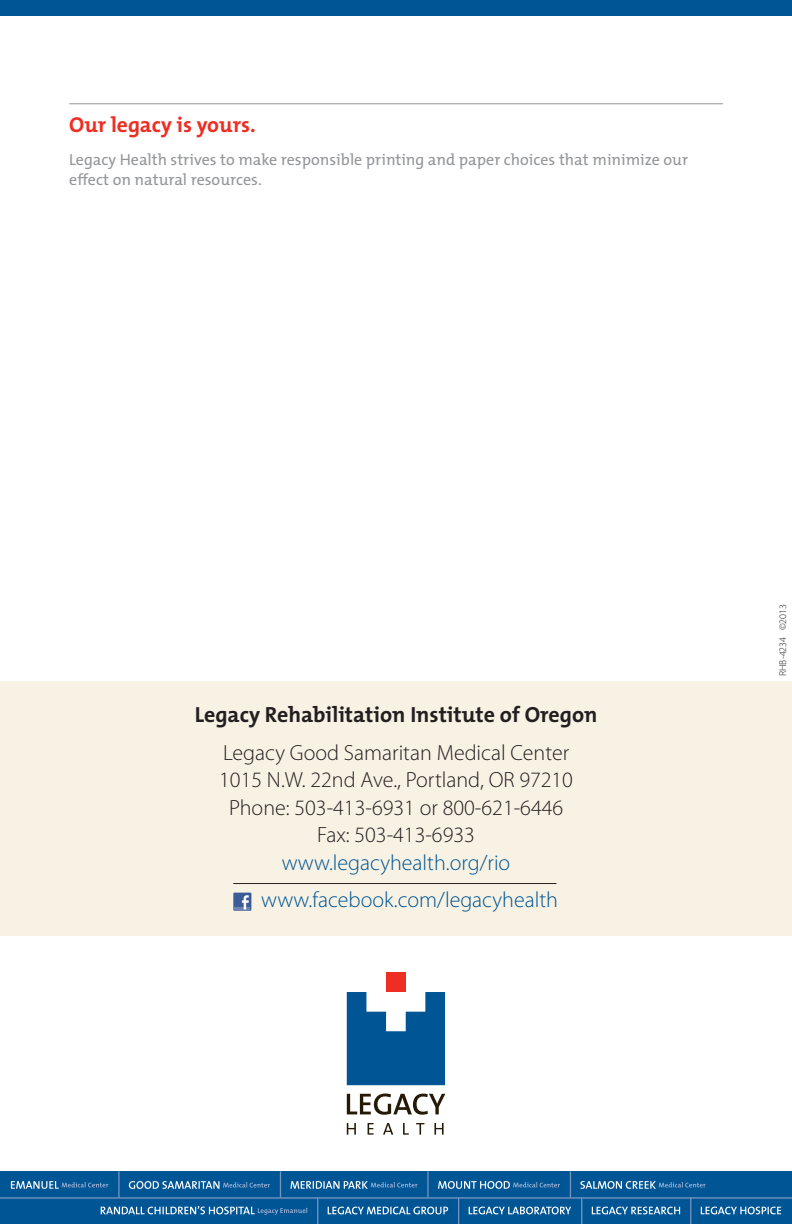
<style>
.page{position:relative;width:792px;height:1224px;background:#fff}
.page>*{position:absolute;margin:0;border:0;box-sizing:border-box;transform-origin:0 0}
.Phone{font:300 22px/27.6px "Myriad Pro";color:#231f20;text-align:center}
.top{font:700 22px "The Mix";color:#231f20}
._1__LEAVE_AS_IS_-_DO{font:300 22px "Myriad Pro";color:#005595}
.facebook_blue{font:300 22px "Myriad Pro";color:#005595}
.Consumer_BRO__5_5{font:700 21.6px "The Mix";color:#ee2e22}
.Consumer_BRO__5_5-2{font:16px/19.2px "The Mix";color:#939598}
.t1{font:300 10px "Myriad Pro";color:#231f20}
</style>
<div class="page">
<div style="left:0;top:681px;width:792px;height:255px;background:#f7f2e3"></div>
<div style="left:0;top:0;width:792px;height:16px;background:#005595"></div>
<svg style="left:347px;top:992px;width:98px;height:93px"></svg>
<div style="left:386px;top:972px;width:20px;height:20px;background:#ee2e22"></div>
<svg style="left:347px;top:1123px;width:9px;height:12px"></svg>
<svg style="left:368px;top:1123px;width:6px;height:12px"></svg>
<svg style="left:383px;top:1123px;width:10px;height:12px"></svg>
<svg style="left:403px;top:1123px;width:6px;height:12px"></svg>
<svg style="left:416px;top:1123px;width:8px;height:12px"></svg>
<svg style="left:434px;top:1123px;width:10px;height:12px"></svg>
<svg style="left:347px;top:1094px;width:98px;height:21px"></svg>
<div style="left:0;top:1171px;width:792px;height:53px;background:#005595"></div>
<hr style="left:0;top:1197px;width:792px;height:2px;background:#7393c1">
<hr style="left:118px;top:1171px;width:2px;height:27px;background:#7393c1">
<svg style="left:280px;top:1171px;width:1px;height:27px"></svg>
<svg style="left:458px;top:1199px;width:1px;height:25px"></svg>
<svg style="left:581px;top:1199px;width:1px;height:25px"></svg>
<svg style="left:690px;top:1199px;width:1px;height:25px"></svg>
<svg style="left:317px;top:1199px;width:1px;height:25px"></svg>
<hr style="left:427px;top:1171px;width:2px;height:27px;background:#7393c1">
<svg style="left:570px;top:1171px;width:1px;height:27px"></svg>
<svg style="left:11px;top:1181px;width:97px;height:8px"></svg>
<svg style="left:129px;top:1181px;width:141px;height:8px"></svg>
<svg style="left:290px;top:1181px;width:128px;height:8px"></svg>
<svg style="left:438px;top:1181px;width:122px;height:8px"></svg>
<svg style="left:580px;top:1181px;width:126px;height:8px"></svg>
<svg style="left:469px;top:1207px;width:102px;height:7px"></svg>
<svg style="left:328px;top:1207px;width:120px;height:7px"></svg>
<svg style="left:592px;top:1207px;width:88px;height:7px"></svg>
<svg style="left:701px;top:1207px;width:80px;height:7px"></svg>
<svg style="left:101px;top:1206px;width:206px;height:9px"></svg>
<hr style="left:69px;top:103px;width:654px;height:1px;background:#939598">
<hr style="left:233px;top:883px;width:323px;height:1px;background:#231f20">
<svg style="left:233px;top:893px;width:18px;height:18px"></svg>
<svg style="left:235px;top:895px;width:15px;height:14px"></svg>
<p class="Consumer_BRO__5_5" style="left:69px;top:111px;width:188px">Our legacy is yours.</p>
<p class="Consumer_BRO__5_5-2" style="left:69px;top:151px;width:620px">Legacy Health strives to make responsible printing and paper choices that minimize our effect on natural resources.</p>
<p class="top" style="left:195px;top:701px;width:404px">Legacy Rehabilitation Institute of Oregon</p>
<p class="Phone" style="left:219px;top:739px;width:355px">Legacy Good Samaritan Medical Center 1015 N.W. 22nd Ave., Portland, OR 97210<br>Phone: 503-413-6931 or 800-621-6446<br>Fax: 503-413-6933</p>
<p class="facebook_blue" style="left:282px;top:850px;width:230px">www.legacyhealth.org/rio</p>
<p class="_1__LEAVE_AS_IS_-_DO" style="left:261px;top:888px;width:298px">www.facebook.com/legacyhealth</p>
<p class="t1" style="left:777px;top:676px;width:73px;rotate:-90deg">RHB-4234 ©2013</p>
</div>
